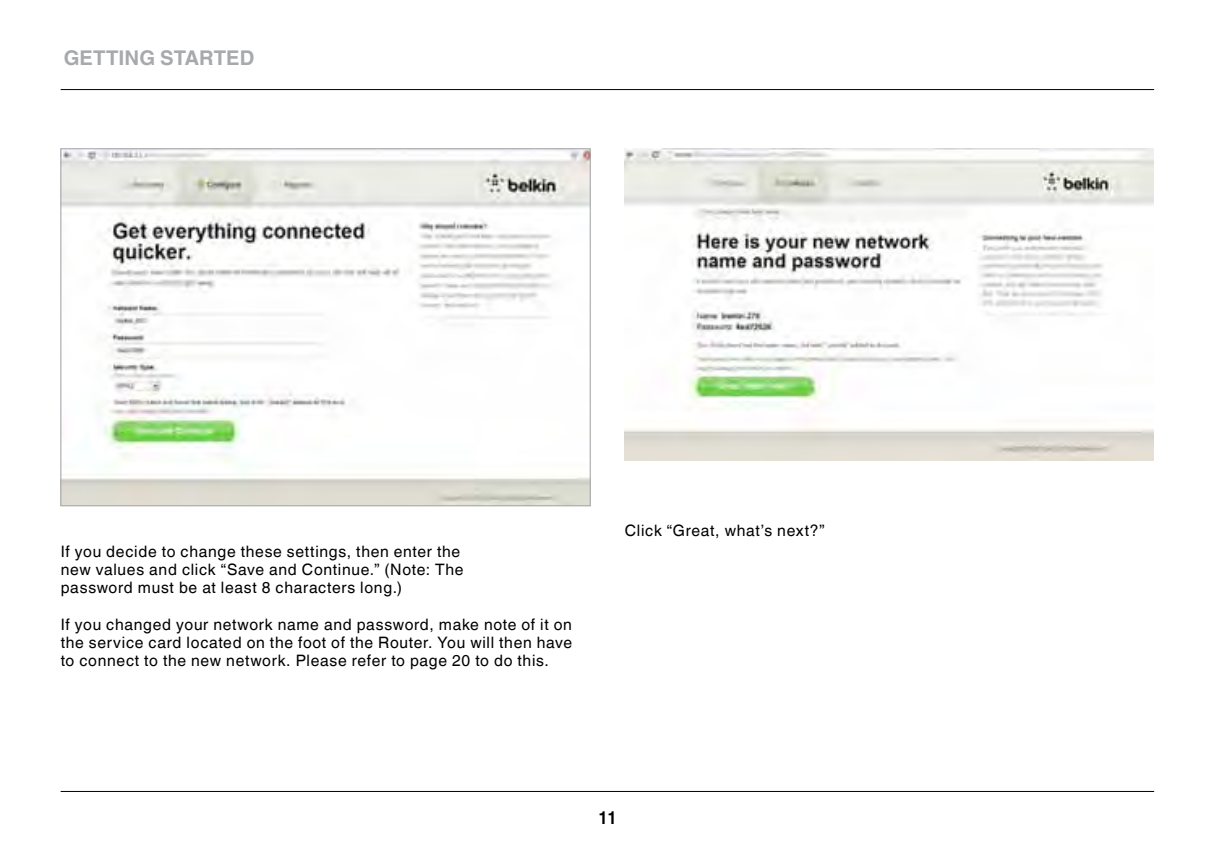
<style>
.page{position:relative;width:1215px;height:852px;background:#fff}
.page>*{position:absolute;margin:0;border:0;box-sizing:border-box;transform-origin:0 0}
.t1{font:700 20.25px "Helvetica World";color:#a7a9ac}
.t2{font:700 18px "Helvetica World";color:#000;scale:.9 1}
.t3{font:15.75px/18px "Helvetica World";letter-spacing:.045em;color:#000}
</style>
<div class="page">
<hr style="left:61px;top:790px;width:1093px;height:1px;background:#000">
<hr style="left:61px;top:89px;width:1093px;height:1px;background:#000">
<img style="left:62px;top:150px;width:527px;height:354px">
<img style="left:625px;top:149px;width:528px;height:311px">
<p class="t1" style="left:64px;top:46px;width:190px">GETTI NG STARTED</p>
<p class="t3" style="left:61px;top:542px;width:404px">If you decide to change these settings, then enter the new values and click “Save and Continue.” (Note: The password must be at least 8 characters long.)</p>
<p class="t3" style="left:61px;top:614px;width:513px;text-align:justify">If you changed your network name and password, make note of it on the service card located on the foot of the Router. You will then have to connect to the new network. Please refer to page 20 to do this.</p>
<p class="t3" style="left:625px;top:521px;width:201px">Click “Great, what’s next?”</p>
<p class="t2" style="left:598px;top:806px;width:22px">11</p>
</div>
